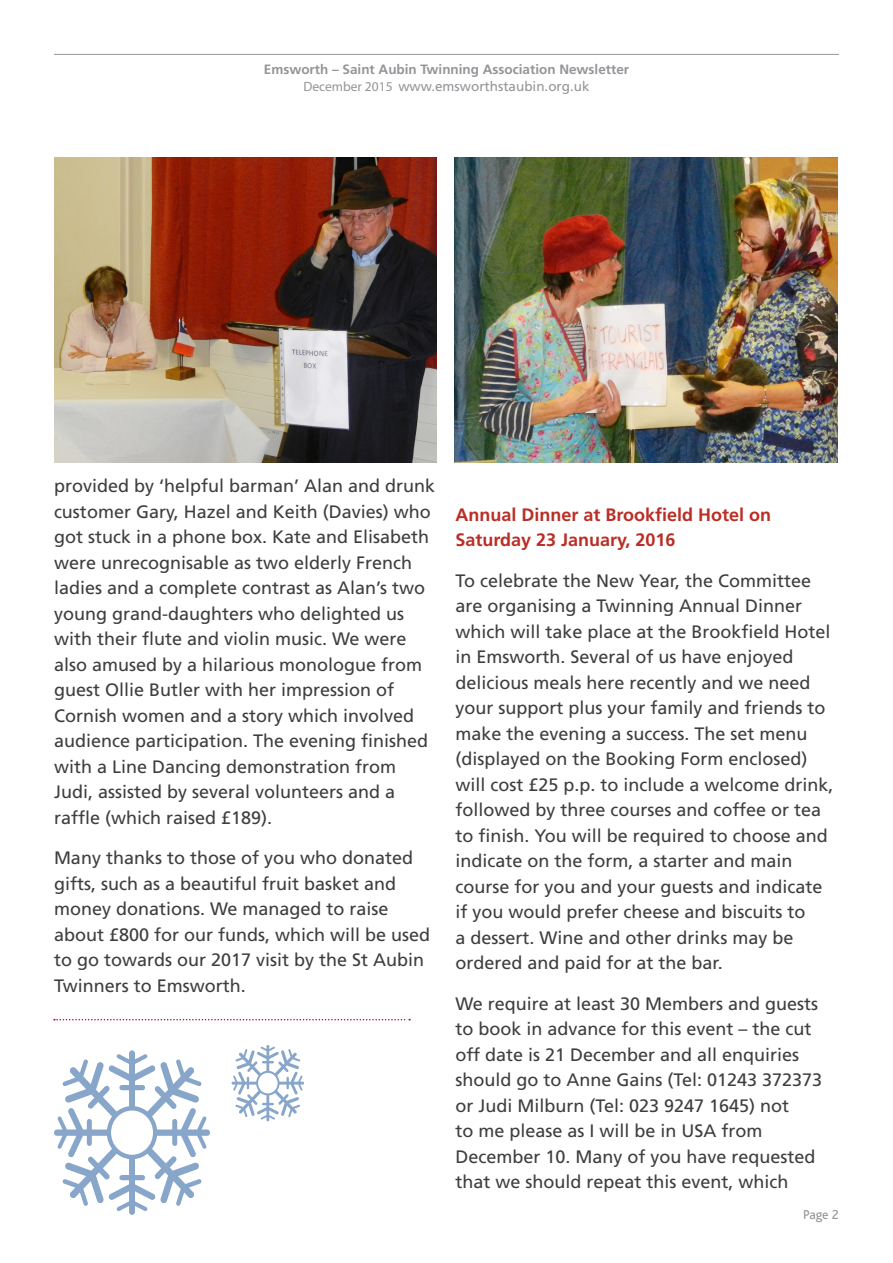
<style>
.page{position:relative;width:893px;height:1263px;background:#fff}
.page>*{position:absolute;margin:0;border:0;box-sizing:border-box;transform-origin:0 0}
.t1{font:18px/25.5px "Frutiger";color:#3e3e3f}
.t2{font:700 18px/25.5px "Frutiger";color:#bb2e26}
.t3{font:700 13.5px "Frutiger";color:#939598}
.t4{font:13.5px "Frutiger";color:#939598}
.t5{font:13.5px "Bliss";color:#939598}
.s1{font-family:"Myriad"}
</style>
<div class="page">
<hr style="left:54px;top:54px;width:785px;height:1px;background:#939598">
<img style="left:54px;top:157px;width:383px;height:305px">
<img style="left:454px;top:157px;width:384px;height:305px">
<svg style="left:54px;top:1019px;width:356px;height:1px"></svg>
<svg style="left:54px;top:1050px;width:156px;height:165px"></svg>
<svg style="left:232px;top:1045px;width:72px;height:76px"></svg>
<p class="t3" style="left:264px;top:62px;width:367px">Emsworth – Saint Aubin Twinning Association Newsletter</p>
<p class="t4" style="left:303px;top:78px;width:288px"><span class="s1">December 2015</span> www.emsworthstaubin.org.uk</p>
<p class="t1" style="left:54px;top:473px;width:383px">provided by ‘helpful barman’ Alan and drunk customer Gary, Hazel and Keith (Davies) who got stuck in a phone box. Kate and Elisabeth were unrecognisable as two elderly French ladies and a complete contrast as Alan’s two young grand-daughters who delighted us with their flute and violin music. We were also amused by a hilarious monologue from guest Ollie Butler with her impression of Cornish women and a story which involved audience participation. The evening finished with a Line Dancing demonstration from Judi, assisted by several volunteers and a raffle (which raised £189).</p>
<p class="t1" style="left:54px;top:845px;width:378px">Many thanks to those of you who donated gifts, such as a beautiful fruit basket and money donations. We managed to raise about £800 for our funds, which will be used to go towards our 2017 visit by the St Aubin Twinners to Emsworth.</p>
<p class="t2" style="left:455px;top:501px;width:317px">Annual Dinner at Brookfield Hotel on<br>Saturday 23 January, 2016</p>
<p class="t1" style="left:455px;top:567px;width:380px">To celebrate the New Year, the Committee are organising a Twinning Annual Dinner which will take place at the Brookfield Hotel in Emsworth. Several of us have enjoyed delicious meals here recently and we need your support plus your family and friends to make the evening a success. The set menu (displayed on the Booking Form enclosed) will cost £25 p.p. to include a welcome drink, followed by three courses and coffee or tea to finish. You will be required to choose and indicate on the form, a starter and main course for you and your guests and indicate if you would prefer cheese and biscuits to<br>a dessert. Wine and other drinks may be ordered and paid for at the bar.</p>
<p class="t1" style="left:455px;top:990px;width:368px">We require at least 30 Members and guests to book in advance for this event – the cut off date is 21 December and all enquiries should go to Anne Gains (Tel: 01243 372373 or Judi Milburn (Tel: 023 9247 1645) not<br>to me please as I will be in USA from December 10. Many of you have requested that we should repeat this event, which</p>
<p class="t5" style="left:803px;top:1208px;width:37px">Page 2</p>
</div>
